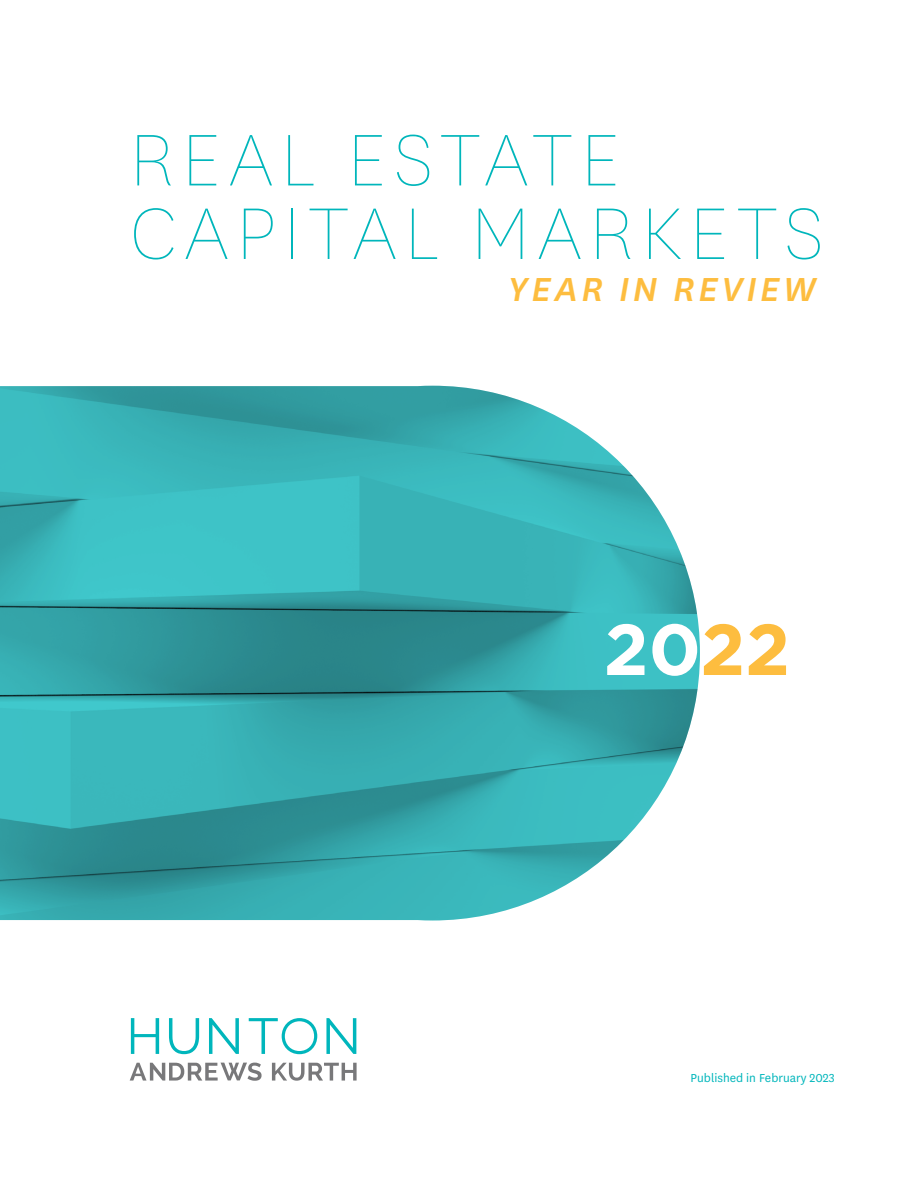
<style>
.page{position:relative;width:918px;height:1188px;background:#fff}
.page>*{position:absolute;margin:0;border:0;box-sizing:border-box;transform-origin:0 0}
.t1{font:100 85.5px/73.5px "National";letter-spacing:.09em;color:#00b6bb}
.t2{font:700 72px "Gotham";color:#fff}
.t3{font:italic 500 39px "National";letter-spacing:.09em;color:#fdbd3f}
.t4{font:13.5px "National";color:#00b6bb}
.s1{color:#fdbd3f}
</style>
<div class="page">
<svg style="left:0;top:386px;width:700px;height:534px;background:#46b1b5"></svg>
<svg style="left:169px;top:1018px;width:30px;height:36px"></svg>
<svg style="left:131px;top:1018px;width:28px;height:36px"></svg>
<svg style="left:209px;top:1018px;width:30px;height:36px"></svg>
<svg style="left:326px;top:1018px;width:30px;height:36px"></svg>
<svg style="left:249px;top:1018px;width:68px;height:36px"></svg>
<svg style="left:130px;top:1063px;width:227px;height:18px"></svg>
<p class="t1" style="left:130px;top:122px;width:696px">REAL ESTATE<br>CAPITAL MARKETS</p>
<p class="t3" style="left:508px;top:263px;width:310px">YEAR IN REVIEW</p>
<p class="t2" style="left:604px;top:602px;width:188px">20<span class="s1">22</span></p>
<p class="t4" style="left:691px;top:1069px;width:146px">Published in February 2023</p>
</div>
